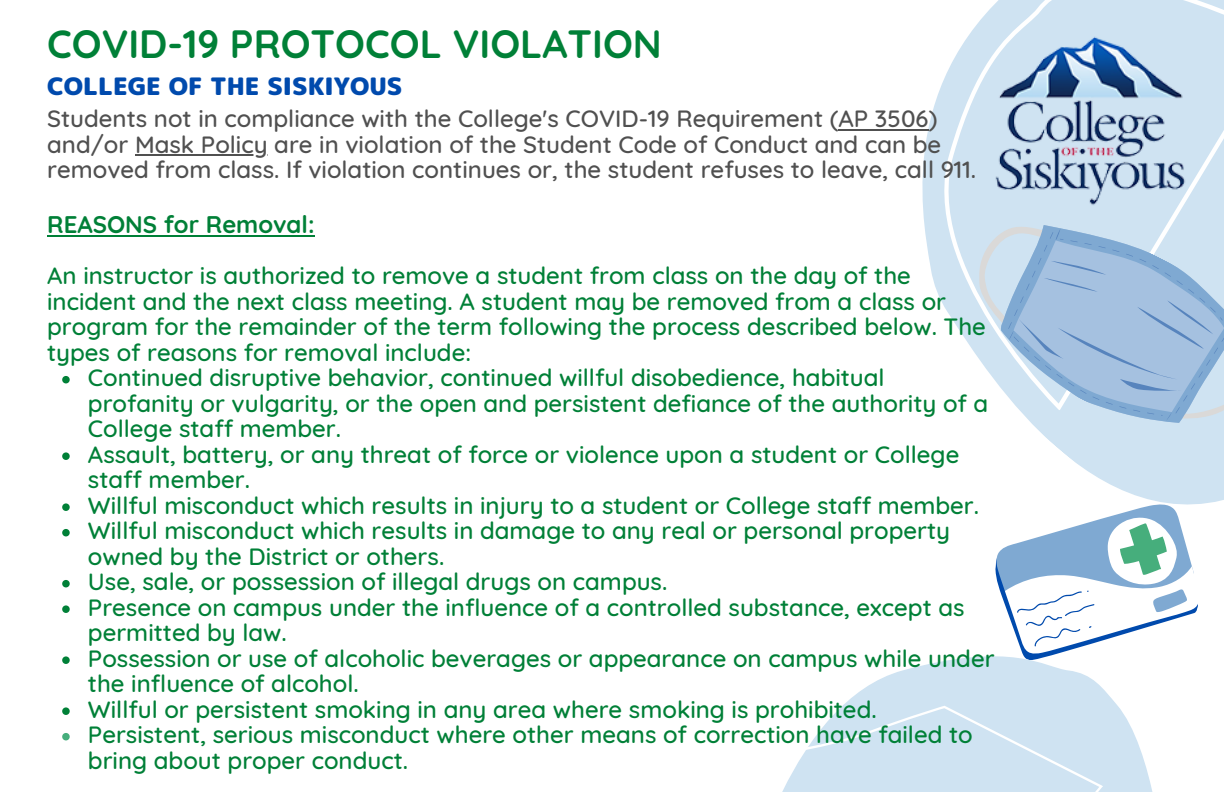
<style>
.page{position:relative;width:1224px;height:792px;background:#fff}
.page>*{position:absolute;margin:0;border:0;box-sizing:border-box;transform-origin:0 0}
.t1{font:700 39.4px "Quicksand";color:#008037}
.t2{font:500 24px/25.6px "Quicksand";color:#008037}
.t3{font:500 24px/25.6px "Quicksand";color:#505050}
.t4{font:24px "rounded mplus 1 p black";color:#004aad}
.t5{font:700 24px "Quicksand";color:#008037}
</style>
<div class="page">
<svg style="left:838px;top:129px;width:386px;height:374px"></svg>
<svg style="left:1113px;top:700px;width:40px;height:92px;fill:#cfe3f2"></svg>
<svg style="left:782px;top:656px;width:331px;height:136px;fill:#cfe3f2"></svg>
<svg style="left:869px;top:0;width:355px;height:438px"></svg>
<svg style="left:986px;top:485px;width:222px;height:192px"></svg>
<svg style="left:957px;top:210px;width:24px;height:230px;fill:#cfe3f2"></svg>
<svg style="left:981px;top:204px;width:243px;height:244px;fill:#cfe3f2"></svg>
<svg style="left:994px;top:218px;width:230px;height:221px;background:#b0cae4"></svg>
<img style="left:975px;top:22px;width:234px;height:199px">
<svg style="left:62px;top:376px;width:8px;height:7px"></svg>
<svg style="left:62px;top:452px;width:8px;height:8px"></svg>
<svg style="left:62px;top:503px;width:8px;height:8px"></svg>
<svg style="left:62px;top:529px;width:8px;height:7px"></svg>
<svg style="left:62px;top:580px;width:8px;height:7px"></svg>
<svg style="left:62px;top:605px;width:8px;height:8px"></svg>
<svg style="left:62px;top:656px;width:8px;height:8px"></svg>
<svg style="left:62px;top:707px;width:8px;height:8px"></svg>
<svg style="left:62px;top:733px;width:8px;height:7px"></svg>
<hr style="left:47px;top:235px;width:268px;height:1px;background:#008037">
<hr style="left:839px;top:129px;width:90px;height:1px;background:#505050">
<hr style="left:135px;top:154px;width:133px;height:2px;background:#505050">
<p class="t1" style="left:47px;top:19px;width:616px">COVID-19 PROTOCOL VIOLATION</p>
<p class="t4" style="left:47px;top:70px;width:357px">COLLEGE OF THE SISKIYOUS</p>
<p class="t3" style="left:47px;top:106px;width:930px">Students not in compliance with the College's COVID-19 Requirement (AP 3506) and/or Mask Policy are in violation of the Student Code of Conduct and can be removed from class. If violation continues or, the student refuses to leave, call 911.</p>
<p class="t5" style="left:47px;top:209px;width:269px">REASONS for Removal:</p>
<p class="t2" style="left:47px;top:263px;width:940px">An instructor is authorized to remove a student from class on the day of the incident and the next class meeting. A student may be removed from a class or program for the remainder of the term following the process described below. The types of reasons for removal include:</p>
<p class="t2" style="left:88px;top:365px;width:902px">Continued disruptive behavior, continued willful disobedience, habitual profanity or vulgarity, or the open and persistent defiance of the authority of a<br>College staff member.</p>
<p class="t2" style="left:88px;top:441px;width:873px">Assault, battery, or any threat of force or violence upon a student or College staff member.</p>
<p class="t2" style="left:88px;top:492px;width:893px">Willful misconduct which results in injury to a student or College staff member.</p>
<p class="t2" style="left:88px;top:518px;width:864px">Willful misconduct which results in damage to any real or personal property owned by the District or others.</p>
<p class="t2" style="left:88px;top:569px;width:581px">Use, sale, or possession of illegal drugs on campus.</p>
<p class="t2" style="left:88px;top:594px;width:878px">Presence on campus under the influence of a controlled substance, except as permitted by law.</p>
<p class="t2" style="left:88px;top:645px;width:908px">Possession or use of alcoholic beverages or appearance on campus while under the influence of alcohol.</p>
<p class="t2" style="left:88px;top:696px;width:790px">Willful or persistent smoking in any area where smoking is prohibited.</p>
<p class="t2" style="left:88px;top:722px;width:886px">Persistent, serious misconduct where other means of correction have failed to bring about proper conduct.</p>
</div>
